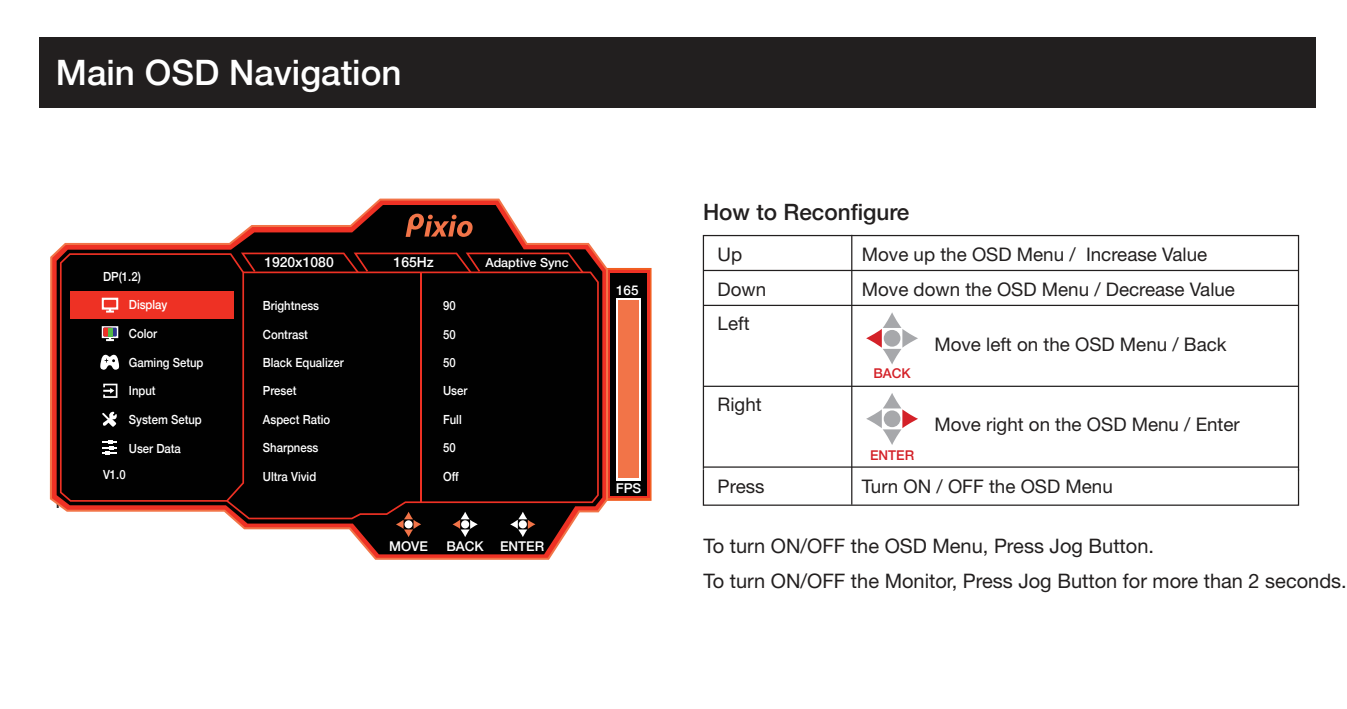
<style>
.page{position:relative;width:1347px;height:709px;background:#fff}
.page>*{position:absolute;margin:0;border:0;box-sizing:border-box;transform-origin:0 0}
.t1{font:500 35px "Helvetica Neue";color:#fff}
.t2{font:500 22.5px "Helvetica Neue";color:#221f1f}
.t3{font:20px/35px "Helvetica Neue";color:#221f1f}
.t4{font:18.75px/34.2px "Helvetica Neue";color:#221f1f}
.t5{font:500 14px "Helvetica Neue";color:#fff}
.t6{font:500 13.5px "Helvetica Neue";color:#fff}
.t7{font:500 13.5px "Helvetica Neue";color:#d42128}
.t8{font:500 12.5px "Helvetica Neue";color:#fff;scale:.9 1}
.t9{font:500 12.5px "Helvetica Neue";color:#fff}
</style>
<div class="page">
<div style="left:39px;top:37px;width:1276px;height:71px;background:#221f1f"></div>
<svg style="left:608px;top:268px;width:43px;height:233px"></svg>
<div style="left:608px;top:270px;width:41px;height:228px;background:#ee3124"></div>
<div style="left:610px;top:273px;width:37px;height:222px;background:#010101"></div>
<svg style="left:50px;top:198px;width:558px;height:362px"></svg>
<svg style="left:52px;top:201px;width:554px;height:356px"></svg>
<svg style="left:57px;top:205px;width:545px;height:349px"></svg>
<svg style="left:405px;top:214px;width:67px;height:23px;background:#66311e"></svg>
<div style="left:60px;top:253px;width:181px;height:248px;background:#010101"></div>
<div style="left:226px;top:271px;width:373px;height:248px;background:#010101"></div>
<hr style="left:420px;top:273px;width:2px;height:229px;background:#ee3124">
<svg style="left:241px;top:252px;width:342px;height:21px;background:#290906"></svg>
<div style="left:616px;top:298px;width:24px;height:182px;background:#fff"></div>
<div style="left:618px;top:300px;width:21px;height:178px;background:#f27448"></div>
<svg style="left:396px;top:511px;width:25px;height:26px"></svg>
<div style="left:404px;top:520px;width:8px;height:8px;background:#fff;border-radius:50%"></div>
<svg style="left:452px;top:511px;width:26px;height:26px"></svg>
<div style="left:461px;top:520px;width:8px;height:8px;background:#fff;border-radius:50%"></div>
<svg style="left:510px;top:511px;width:25px;height:26px"></svg>
<div style="left:519px;top:520px;width:8px;height:8px;background:#fff;border-radius:50%"></div>
<div style="left:70px;top:291px;width:163px;height:28px;background:#ee3124"></div>
<svg style="left:102px;top:298px;width:16px;height:14px"></svg>
<svg style="left:102px;top:326px;width:16px;height:15px"></svg>
<svg style="left:103px;top:383px;width:14px;height:15px"></svg>
<svg style="left:102px;top:440px;width:15px;height:15px"></svg>
<svg style="left:100px;top:354px;width:20px;height:16px"></svg>
<svg style="left:102px;top:411px;width:15px;height:16px"></svg>
<svg style="left:702px;top:234px;width:597px;height:238px"></svg>
<hr style="left:703px;top:305px;width:595px;height:1px;background:#221f1f">
<hr style="left:703px;top:270px;width:595px;height:1px;background:#221f1f">
<hr style="left:851px;top:235px;width:1px;height:269px;background:#221f1f">
<div style="left:703px;top:468px;width:596px;height:38px;border:1px solid #221f1f"></div>
<svg style="left:866px;top:312px;width:52px;height:52px"></svg>
<div style="left:883px;top:330px;width:17px;height:16px;background:#a7a8ab;border-radius:50%"></div>
<svg style="left:866px;top:393px;width:52px;height:52px"></svg>
<div style="left:883px;top:410px;width:17px;height:17px;background:#a7a8ab;border-radius:50%"></div>
<h1 class="t1" style="left:56px;top:44px;width:347px">Main OSD Navigation</h1>
<p class="t8" style="left:103px;top:266px;width:43px">DP(1.2)</p>
<p class="t8" style="left:129px;top:295px;width:44px">Display</p>
<p class="t8" style="left:129px;top:323px;width:33px">Color</p>
<p class="t8" style="left:129px;top:352px;width:84px">Gaming Setup</p>
<p class="t8" style="left:129px;top:381px;width:31px">Input</p>
<p class="t8" style="left:129px;top:409px;width:83px">System Setup</p>
<p class="t8" style="left:129px;top:438px;width:59px">User Data</p>
<p class="t8" style="left:103px;top:464px;width:27px">V1.0</p>
<p class="t5" style="left:264px;top:251px;width:71px">1920x1080</p>
<p class="t5" style="left:394px;top:251px;width:42px">165Hz</p>
<p class="t9" style="left:485px;top:253px;width:85px">Adaptive Sync</p>
<p class="t8" style="left:263px;top:295px;width:64px">Brightness</p>
<p class="t8" style="left:263px;top:324px;width:52px">Contrast</p>
<p class="t8" style="left:263px;top:353px;width:91px">Black Equalizer</p>
<p class="t8" style="left:263px;top:380px;width:39px">Preset</p>
<p class="t8" style="left:263px;top:409px;width:76px">Aspect Ratio</p>
<p class="t8" style="left:263px;top:437px;width:63px">Sharpness</p>
<p class="t8" style="left:263px;top:466px;width:61px">Ultra Vivid</p>
<p class="t8" style="left:443px;top:295px;width:15px">90</p>
<p class="t8" style="left:443px;top:324px;width:15px">50</p>
<p class="t8" style="left:443px;top:353px;width:15px">50</p>
<p class="t8" style="left:443px;top:380px;width:29px">User</p>
<p class="t8" style="left:443px;top:409px;width:22px">Full</p>
<p class="t8" style="left:443px;top:437px;width:15px">50</p>
<p class="t8" style="left:443px;top:466px;width:19px">Off</p>
<p class="t6" style="left:389px;top:535px;width:40px">MOVE</p>
<p class="t6" style="left:446px;top:535px;width:99px">BACK ENTER</p>
<p class="t6" style="left:616px;top:280px;width:24px">165</p>
<p class="t6" style="left:615px;top:478px;width:27px">FPS</p>
<p class="t2" style="left:703px;top:194px;width:208px">How to Reconfigure</p>
<p class="t4" style="left:717px;top:237px;width:50px">Up<br>Down<br>Left</p>
<p class="t4" style="left:717px;top:387px;width:46px">Right</p>
<p class="t4" style="left:717px;top:469px;width:48px">Press</p>
<p class="t4" style="left:862px;top:237px;width:375px;line-height:35px">Move up the OSD Menu / Increase Value<br>Move down the OSD Menu / Decrease Value</p>
<p class="t7" style="left:873px;top:362px;width:39px">BACK</p>
<p class="t7" style="left:870px;top:444px;width:46px">ENTER</p>
<p class="t4" style="left:934px;top:327px;width:294px">Move left on the OSD Menu / Back</p>
<p class="t4" style="left:934px;top:407px;width:307px">Move right on the OSD Menu / Enter</p>
<p class="t4" style="left:862px;top:469px;width:252px">Turn ON / OFF the OSD Menu</p>
<p class="t3" style="left:703px;top:528px;width:645px">To turn ON/OFF the OSD Menu, Press Jog Button.<br>To turn ON/OFF the Monitor, Press Jog Button for more than 2 seconds.</p>
</div>
